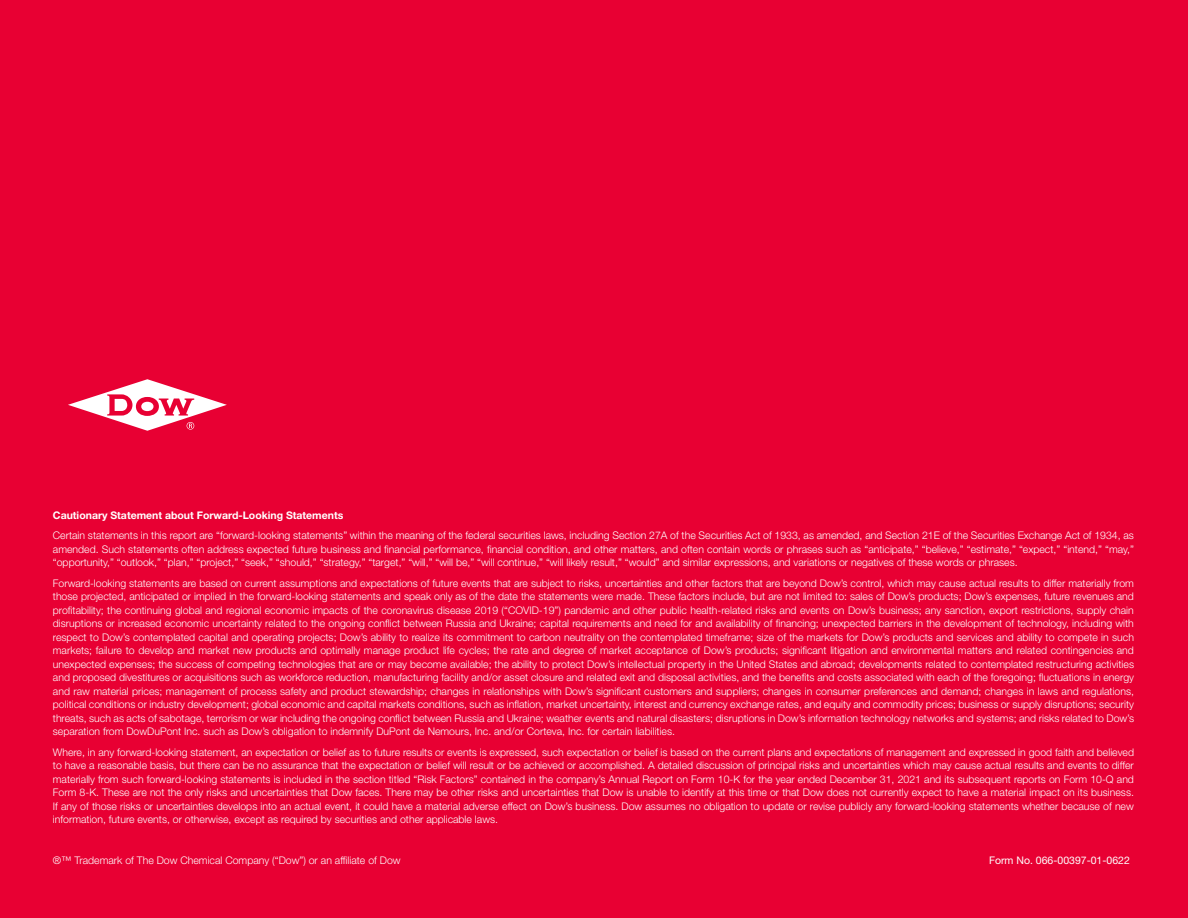
<style>
.page{position:relative;width:1188px;height:918px;background:#e80033}
.page>*{position:absolute;margin:0;border:0;box-sizing:border-box;transform-origin:0 0}
.t1{font:300 10.5px/13.5px "Helvetica Neue LT Std";color:#fff;text-align:justify}
.t2{font:700 10.5px "Helvetica Neue LT Std";color:#fff}
.t3{font:10.5px "Helvetica Neue LT Std";color:#fff}
</style>
<div class="page">
<svg style="left:68px;top:379px;width:159px;height:52px"></svg>
<p class="t2" style="left:53px;top:509px;width:292px">Cautionary Statement about Forward-Looking Statements</p>
<p class="t1" style="left:53px;top:529px;width:1083px">Certain statements in this report are “forward-looking statements” within the meaning of the federal securities laws, including Section 27A of the Securities Act of 1933, as amended, and Section 21E of the Securities Exchange Act of 1934, as amended. Such statements often address expected future business and financial performance, financial condition, and other matters, and often contain words or phrases such as “anticipate,” “believe,” “estimate,” “expect,” “intend,” “may,” “opportunity,” “outlook,” “plan,” “project,” “seek,” “should,” “strategy,” “target,” “will,” “will be,” “will continue,” “will likely result,” “would” and similar expressions, and variations or negatives of these words or phrases.</p>
<p class="t1" style="left:53px;top:576px;width:1083px">Forward-looking statements are based on current assumptions and expectations of future events that are subject to risks, uncertainties and other factors that are beyond Dow’s control, which may cause actual results to differ materially from those projected, anticipated or implied in the forward-looking statements and speak only as of the date the statements were made. These factors include, but are not limited to: sales of Dow’s products; Dow’s expenses, future revenues and profitability; the continuing global and regional economic impacts of the coronavirus disease 2019 (“COVID-19”) pandemic and other public health-related risks and events on Dow’s business; any sanction, export restrictions, supply chain disruptions or increased economic uncertainty related to the ongoing conflict between Russia and Ukraine; capital requirements and need for and availability of financing; unexpected barriers in the development of technology, including with respect to Dow’s contemplated capital and operating projects; Dow’s ability to realize its commitment to carbon neutrality on the contemplated timeframe; size of the markets for Dow’s products and services and ability to compete in such markets; failure to develop and market new products and optimally manage product life cycles; the rate and degree of market acceptance of Dow’s products; significant litigation and environmental matters and related contingencies and unexpected expenses; the success of competing technologies that are or may become available; the ability to protect Dow’s intellectual property in the United States and abroad; developments related to contemplated restructuring activities and proposed divestitures or acquisitions such as workforce reduction, manufacturing facility and/or asset closure and related exit and disposal activities, and the benefits and costs associated with each of the foregoing; fluctuations in energy and raw material prices; management of process safety and product stewardship; changes in relationships with Dow’s significant customers and suppliers; changes in consumer preferences and demand; changes in laws and regulations, political conditions or industry development; global economic and capital markets conditions, such as inflation, market uncertainty, interest and currency exchange rates, and equity and commodity prices; business or supply disruptions; security threats, such as acts of sabotage, terrorism or war including the ongoing conflict between Russia and Ukraine; weather events and natural disasters; disruptions in Dow’s information technology networks and systems; and risks related to Dow’s separation from DowDuPont Inc. such as Dow’s obligation to indemnify DuPont de Nemours, Inc. and/or Corteva, Inc. for certain liabilities.</p>
<p class="t1" style="left:53px;top:745px;width:1083px">Where, in any forward-looking statement, an expectation or belief as to future results or events is expressed, such expectation or belief is based on the current plans and expectations of management and expressed in good faith and believed to have a reasonable basis, but there can be no assurance that the expectation or belief will result or be achieved or accomplished. A detailed discussion of principal risks and uncertainties which may cause actual results and events to differ materially from such forward-looking statements is included in the section titled “Risk Factors” contained in the company’s Annual Report on Form 10-K for the year ended December 31, 2021 and its subsequent reports on Form 10-Q and Form 8-K. These are not the only risks and uncertainties that Dow faces. There may be other risks and uncertainties that Dow is unable to identify at this time or that Dow does not currently expect to have a material impact on its business.<br>If any of those risks or uncertainties develops into an actual event, it could have a material adverse effect on Dow’s business. Dow assumes no obligation to update or revise publicly any forward-looking statements whether because of new information, future events, or otherwise, except as required by securities and other applicable laws.</p>
<p class="t1" style="left:53px;top:853px;width:349px">®™ Trademark of The Dow Chemical Company (“Dow”) or an affiliate of Dow</p>
<p class="t3" style="left:989px;top:854px;width:142px">Form No. 066-00397-01-0622</p>
</div>
